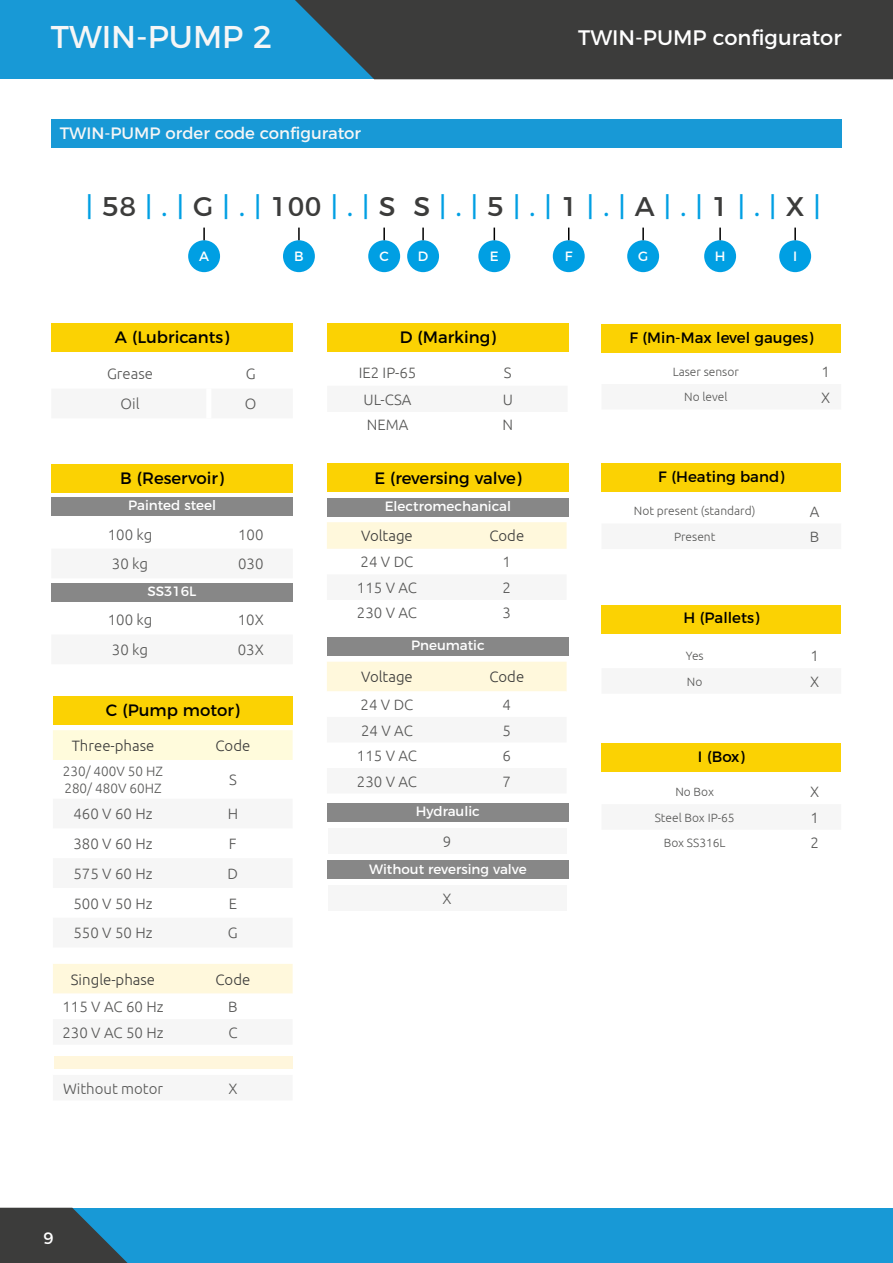
<style>
.page{position:relative;width:893px;height:1263px;background:#fff}
.page>*{position:absolute;margin:0;border:0;box-sizing:border-box;transform-origin:0 0}
.t1{font:31.5px "Montserrat";color:#f6f6f6}
.t2{font:27px "Montserrat";color:#009fe3}
.t3{font:21px "Montserrat";color:#fff}
.t4{font:16.5px "Montserrat";color:#000}
.t5{font:16.5px "Montserrat";color:#f6f6f6}
.t6{font:16.5px "Montserrat";color:#fff}
.t7{font:300 15px "Ubuntu";color:#575756}
.t8{font:300 15px "Ubuntu";color:#3c3c3b}
.t9{font:15px "Montserrat";color:#000}
.t10{font:13.5px "Montserrat";color:#fff}
.t11{font:300 13.5px/16.2px "Ubuntu";color:#575756}
.t12{font:300 12px "Ubuntu";color:#575756}
.s1{color:#3c3c3b}
</style>
<div class="page">
<div style="left:0;top:0;width:893px;height:79px;background:#1899d6"></div>
<div style="left:295px;top:0;width:598px;height:79px;background:#3c3c3b"></div>
<div style="left:0;top:1208px;width:893px;height:55px;background:#1899d6"></div>
<svg style="left:0;top:1208px;width:128px;height:55px"></svg>
<div style="left:188px;top:240px;width:32px;height:32px;background:#009fe3;border-radius:50%"></div>
<svg style="left:203px;top:228px;width:2px;height:12px"></svg>
<div style="left:283px;top:240px;width:32px;height:32px;background:#009fe3;border-radius:50%"></div>
<svg style="left:298px;top:228px;width:2px;height:12px"></svg>
<div style="left:368px;top:240px;width:32px;height:32px;background:#009fe3;border-radius:50%"></div>
<svg style="left:383px;top:228px;width:2px;height:12px"></svg>
<div style="left:407px;top:240px;width:32px;height:32px;background:#009fe3;border-radius:50%"></div>
<svg style="left:422px;top:228px;width:2px;height:12px"></svg>
<div style="left:478px;top:240px;width:32px;height:32px;background:#009fe3;border-radius:50%"></div>
<svg style="left:494px;top:228px;width:1px;height:12px"></svg>
<div style="left:553px;top:240px;width:32px;height:32px;background:#009fe3;border-radius:50%"></div>
<svg style="left:568px;top:228px;width:1px;height:12px"></svg>
<div style="left:627px;top:240px;width:32px;height:32px;background:#009fe3;border-radius:50%"></div>
<svg style="left:642px;top:228px;width:2px;height:12px"></svg>
<div style="left:704px;top:240px;width:32px;height:32px;background:#009fe3;border-radius:50%"></div>
<svg style="left:719px;top:228px;width:2px;height:12px"></svg>
<div style="left:779px;top:240px;width:32px;height:32px;background:#009fe3;border-radius:50%"></div>
<svg style="left:794px;top:228px;width:2px;height:12px"></svg>
<div style="left:53px;top:696px;width:240px;height:28px;background:#fbd203"></div>
<div style="left:327px;top:323px;width:242px;height:29px;background:#fbd203"></div>
<div style="left:51px;top:323px;width:242px;height:28px;background:#fbd203"></div>
<div style="left:327px;top:463px;width:242px;height:29px;background:#fbd203"></div>
<div style="left:51px;top:464px;width:242px;height:29px;background:#fbd203"></div>
<div style="left:51px;top:497px;width:242px;height:18px;background:#878787"></div>
<div style="left:51px;top:583px;width:242px;height:19px;background:#878787"></div>
<div style="left:53px;top:730px;width:240px;height:30px;background:#fffbdc"></div>
<div style="left:53px;top:964px;width:240px;height:30px;background:#fff8dc"></div>
<div style="left:327px;top:498px;width:242px;height:18px;background:#878787"></div>
<div style="left:327px;top:522px;width:240px;height:27px;background:#fff8dc"></div>
<div style="left:327px;top:637px;width:242px;height:19px;background:#878787"></div>
<div style="left:327px;top:662px;width:240px;height:29px;background:#fff8dc"></div>
<div style="left:327px;top:803px;width:242px;height:18px;background:#878787"></div>
<div style="left:328px;top:828px;width:239px;height:26px;background:#f6f6f6"></div>
<div style="left:327px;top:860px;width:242px;height:19px;background:#878787"></div>
<div style="left:328px;top:885px;width:239px;height:26px;background:#f6f6f6"></div>
<div style="left:601px;top:324px;width:240px;height:29px;background:#fbd203"></div>
<div style="left:601px;top:605px;width:240px;height:28px;background:#fbd203"></div>
<div style="left:601px;top:743px;width:240px;height:29px;background:#fbd203"></div>
<div style="left:601px;top:463px;width:240px;height:29px;background:#fbd203"></div>
<div style="left:51px;top:119px;width:791px;height:29px;background:#1899d6"></div>
<div style="left:54px;top:1056px;width:239px;height:13px;background:#fff6dc"></div>
<h1 class="t1" style="left:51px;top:12px;width:223px">TWIN-PUMP 2</h1>
<p class="t5" style="left:60px;top:120px;width:303px">TWIN-PUMP order code configurator</p>
<h3 class="t3" style="left:578px;top:21px;width:265px">TWIN-PUMP configurator</h3>
<h2 class="t2" style="left:86px;top:185px;width:737px">| <span class="s1">58</span> | . | <span class="s1">G</span> | . | <span class="s1">100</span> | . | <span class="s1">S S</span> | . | <span class="s1">5</span> | . | <span class="s1">1</span> | . | <span class="s1">A</span> | . | <span class="s1">1</span> | . | <span class="s1">X</span> |</h2>
<p class="t10" style="left:199px;top:245px;width:11px">A</p>
<p class="t10" style="left:294px;top:245px;width:11px">B</p>
<p class="t10" style="left:379px;top:245px;width:11px">C</p>
<p class="t10" style="left:418px;top:245px;width:12px">D</p>
<p class="t10" style="left:490px;top:245px;width:10px">E</p>
<p class="t10" style="left:565px;top:245px;width:9px">F</p>
<p class="t10" style="left:638px;top:245px;width:12px">G</p>
<p class="t10" style="left:715px;top:245px;width:12px">H</p>
<p class="t10" style="left:793px;top:245px;width:6px">I</p>
<p class="t4" style="left:115px;top:324px;width:116px">A (Lubricants)</p>
<p class="t4" style="left:400px;top:324px;width:98px">D (Marking)</p>
<p class="t7" style="left:107px;top:365px;width:47px">Grease</p>
<p class="t7" style="left:246px;top:365px;width:11px">G</p>
<p class="t7" style="left:121px;top:395px;width:20px">Oil</p>
<p class="t7" style="left:245px;top:395px;width:13px">O</p>
<p class="t4" style="left:120px;top:465px;width:105px">B (Reservoir)</p>
<p class="t10" style="left:128px;top:495px;width:90px">Painted steel</p>
<p class="t7" style="left:108px;top:525px;width:46px">100 kg</p>
<p class="t7" style="left:238px;top:525px;width:27px">100</p>
<p class="t7" style="left:112px;top:555px;width:38px">30 kg</p>
<p class="t7" style="left:238px;top:555px;width:27px">030</p>
<p class="t10" style="left:148px;top:581px;width:50px">SS316L</p>
<p class="t7" style="left:108px;top:611px;width:46px">100 kg</p>
<p class="t7" style="left:238px;top:611px;width:28px">10X</p>
<p class="t7" style="left:112px;top:641px;width:38px">30 kg</p>
<p class="t7" style="left:238px;top:641px;width:28px">03X</p>
<p class="t4" style="left:106px;top:697px;width:135px">C (Pump motor)</p>
<p class="t8" style="left:72px;top:736px;width:84px">Three-phase</p>
<p class="t8" style="left:215px;top:736px;width:36px">Code</p>
<p class="t11" style="left:63px;top:763px;width:102px">230/ 400V 50 HZ<br>280/ 480V 60HZ</p>
<p class="t7" style="left:229px;top:771px;width:9px">S</p>
<p class="t7" style="left:73px;top:805px;width:81px">460 V 60 Hz</p>
<p class="t7" style="left:228px;top:805px;width:12px">H</p>
<p class="t7" style="left:73px;top:835px;width:81px">380 V 60 Hz</p>
<p class="t7" style="left:229px;top:835px;width:9px">F</p>
<p class="t7" style="left:73px;top:864px;width:81px">575 V 60 Hz</p>
<p class="t7" style="left:228px;top:864px;width:12px">D</p>
<p class="t7" style="left:73px;top:894px;width:81px">500 V 50 Hz</p>
<p class="t7" style="left:229px;top:894px;width:10px">E</p>
<p class="t7" style="left:73px;top:924px;width:81px">550 V 50 Hz</p>
<p class="t7" style="left:228px;top:924px;width:11px">G</p>
<p class="t8" style="left:71px;top:970px;width:86px">Single-phase</p>
<p class="t8" style="left:215px;top:970px;width:36px">Code</p>
<p class="t7" style="left:62px;top:998px;width:103px">115 V AC 60 Hz</p>
<p class="t7" style="left:228px;top:998px;width:11px">B</p>
<p class="t7" style="left:62px;top:1023px;width:103px">230 V AC 50 Hz</p>
<p class="t7" style="left:228px;top:1023px;width:11px">C</p>
<p class="t7" style="left:63px;top:1079px;width:102px">Without motor</p>
<p class="t7" style="left:228px;top:1079px;width:11px">X</p>
<p class="t7" style="left:359px;top:364px;width:59px">IE2 IP-65</p>
<p class="t7" style="left:504px;top:364px;width:9px">S</p>
<p class="t7" style="left:364px;top:390px;width:49px">UL-CSA</p>
<p class="t7" style="left:503px;top:390px;width:12px">U</p>
<p class="t7" style="left:367px;top:416px;width:43px">NEMA</p>
<p class="t7" style="left:502px;top:416px;width:12px">N</p>
<p class="t4" style="left:374px;top:465px;width:149px">E (reversing valve)</p>
<p class="t10" style="left:385px;top:495px;width:128px">Electromechanical</p>
<p class="t8" style="left:361px;top:527px;width:53px">Voltage</p>
<p class="t8" style="left:489px;top:527px;width:36px">Code</p>
<p class="t7" style="left:361px;top:553px;width:54px">24 V DC</p>
<p class="t7" style="left:503px;top:553px;width:10px">1</p>
<p class="t7" style="left:357px;top:579px;width:62px">115 V AC</p>
<p class="t7" style="left:503px;top:579px;width:10px">2</p>
<p class="t7" style="left:357px;top:604px;width:62px">230 V AC</p>
<p class="t7" style="left:503px;top:604px;width:10px">3</p>
<p class="t10" style="left:411px;top:635px;width:75px">Pneumatic</p>
<p class="t8" style="left:361px;top:668px;width:53px">Voltage</p>
<p class="t8" style="left:489px;top:668px;width:36px">Code</p>
<p class="t7" style="left:361px;top:696px;width:54px">24 V DC</p>
<p class="t7" style="left:503px;top:696px;width:10px">4</p>
<p class="t7" style="left:361px;top:721px;width:53px">24 V AC</p>
<p class="t7" style="left:503px;top:721px;width:10px">5</p>
<p class="t7" style="left:357px;top:747px;width:62px">115 V AC</p>
<p class="t7" style="left:503px;top:747px;width:10px">6</p>
<p class="t7" style="left:357px;top:772px;width:62px">230 V AC</p>
<p class="t7" style="left:503px;top:772px;width:10px">7</p>
<p class="t10" style="left:416px;top:800px;width:65px">Hydraulic</p>
<p class="t7" style="left:443px;top:832px;width:10px">9</p>
<p class="t10" style="left:369px;top:858px;width:159px">Without reversing valve</p>
<p class="t7" style="left:443px;top:890px;width:11px">X</p>
<p class="t6" style="left:44px;top:1225px;width:12px">9</p>
<p class="t9" style="left:629px;top:326px;width:186px">F (Min-Max level gauges)</p>
<p class="t12" style="left:673px;top:364px;width:68px">Laser sensor</p>
<p class="t7" style="left:821px;top:363px;width:10px">1</p>
<p class="t12" style="left:684px;top:390px;width:45px">No level</p>
<p class="t7" style="left:821px;top:388px;width:11px">X</p>
<p class="t9" style="left:658px;top:465px;width:128px">F (Heating band)</p>
<p class="t12" style="left:634px;top:504px;width:123px">Not present (standard)</p>
<p class="t7" style="left:810px;top:502px;width:11px">A</p>
<p class="t12" style="left:674px;top:529px;width:43px">Present</p>
<p class="t7" style="left:810px;top:528px;width:11px">B</p>
<p class="t9" style="left:683px;top:606px;width:78px">H (Pallets)</p>
<p class="t12" style="left:686px;top:648px;width:20px">Yes</p>
<p class="t7" style="left:810px;top:647px;width:10px">1</p>
<p class="t12" style="left:687px;top:674px;width:17px">No</p>
<p class="t7" style="left:810px;top:672px;width:11px">X</p>
<p class="t9" style="left:698px;top:744px;width:48px">I (Box)</p>
<p class="t12" style="left:675px;top:784px;width:40px">No Box</p>
<p class="t7" style="left:810px;top:783px;width:11px">X</p>
<p class="t12" style="left:655px;top:810px;width:81px">Steel Box IP-65</p>
<p class="t7" style="left:810px;top:808px;width:10px">1</p>
<p class="t12" style="left:664px;top:835px;width:63px">Box SS316L</p>
<p class="t7" style="left:810px;top:833px;width:10px">2</p>
</div>
